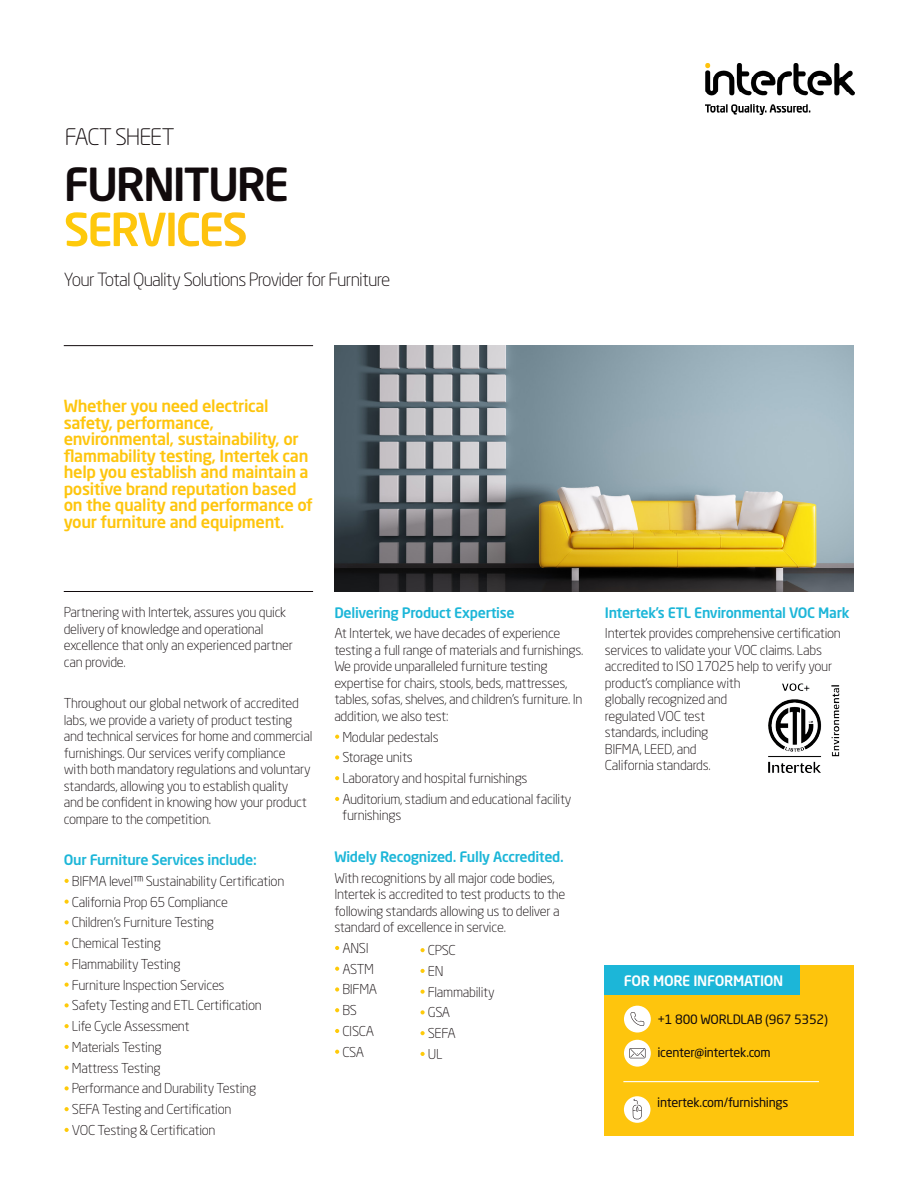
<style>
.page{position:relative;width:918px;height:1188px;background:#fff}
.page>*{position:absolute;margin:0;border:0;box-sizing:border-box;transform-origin:0 0}
.Paragraph_Style_1{font:500 45px/45px "Neo Sans Std";letter-spacing:-.05em;color:#110a0c}
.Paragraph_Style_1-2{font:300 22.5px "Neo Sans Std";letter-spacing:-.05em;color:#110a0c}
.Paragraph_Style_1-3{font:300 18px "Neo Sans Std";letter-spacing:-.045em;color:#110a0c}
.t1{font:500 16.5px/16.5px "Neo Sans Std";letter-spacing:-.02em;color:#fec50d}
.t2{font:500 14.25px "Neo Sans Std";letter-spacing:-.02em;color:#1cb6d8}
.t3{font:500 14.25px "Neo Sans Std";letter-spacing:-.02em;color:#fff}
.t4{font:300 13.5px/16.5px "Neo Sans Std";letter-spacing:-.02em;color:#110a0c}
.t5{font:12.75px "Neo Sans Std";letter-spacing:-.02em;color:#110a0c}
.s1{color:#fff}
</style>
<div class="page">
<img style="left:334px;top:345px;width:519px;height:247px">
<hr style="left:64px;top:591px;width:249px;height:1px;background:#110a0c">
<hr style="left:64px;top:345px;width:249px;height:1px;background:#110a0c">
<img style="left:705px;top:64px;width:149px;height:50px">
<div style="left:604px;top:965px;width:250px;height:170px;background:#fec50d"></div>
<div style="left:604px;top:965px;width:196px;height:30px;background:#1cb6d8"></div>
<div style="left:624px;top:1006px;width:27px;height:27px;background:#fff;border-radius:50%"></div>
<svg style="left:630px;top:1012px;width:14px;height:14px"></svg>
<div style="left:624px;top:1040px;width:27px;height:27px;background:#fff;border-radius:50%"></div>
<svg style="left:629px;top:1048px;width:16px;height:10px"></svg>
<div style="left:624px;top:1096px;width:26px;height:27px;background:#fff;border-radius:50%"></div>
<svg style="left:633px;top:1099px;width:9px;height:20px"></svg>
<hr style="left:623px;top:1081px;width:196px;height:1px;background:#fff">
<img style="left:768px;top:683px;width:72px;height:90px">
<p class="Paragraph_Style_1-2" style="left:65px;top:123px;width:111px">FACT SHEET</p>
<p class="Paragraph_Style_1" style="left:64px;top:161px;width:227px">FURNITURE<br><span class="s1">SERVICES</span></p>
<p class="Paragraph_Style_1-3" style="left:64px;top:268px;width:328px">Your Total Quality Solutions Provider for Furniture</p>
<p class="t1" style="left:64px;top:397px;width:251px">Whether you need electrical safety, performance, environmental, sustainability, or flammability testing, Intertek can help you establish and maintain a positive brand reputation based on the quality and performance of your furniture and equipment.</p>
<p class="t4" style="left:64px;top:604px;width:231px">Partnering with Intertek, assures you quick delivery of knowledge and operational excellence that only an experienced partner can provide.</p>
<p class="t4" style="left:64px;top:695px;width:250px">Throughout our global network of accredited labs, we provide a variety of product testing and technical services for home and commercial furnishings. Our services verify compliance with both mandatory regulations and voluntary standards, allowing you to establish quality<br>and be confident in knowing how your product compare to the competition.</p>
<p class="t2" style="left:64px;top:851px;width:195px">Our Furniture Services include:</p>
<p class="t4" style="left:64px;top:873px;width:222px"><span class="s1">•</span> BIFMA level™ Sustainability Certification</p>
<p class="t4" style="left:64px;top:893px;width:166px"><span class="s1">•</span> California Prop 65 Compliance</p>
<p class="t4" style="left:64px;top:914px;width:152px"><span class="s1">•</span> Children’s Furniture Testing</p>
<p class="t4" style="left:64px;top:935px;width:99px"><span class="s1">•</span> Chemical Testing</p>
<p class="t4" style="left:64px;top:956px;width:118px"><span class="s1">•</span> Flammability Testing</p>
<p class="t4" style="left:64px;top:976px;width:162px"><span class="s1">•</span> Furniture Inspection Services</p>
<p class="t4" style="left:64px;top:997px;width:200px"><span class="s1">•</span> Safety Testing and ETL Certification</p>
<p class="t4" style="left:64px;top:1018px;width:127px"><span class="s1">•</span> Life Cycle Assessment</p>
<p class="t4" style="left:64px;top:1039px;width:99px"><span class="s1">•</span> Materials Testing</p>
<p class="t4" style="left:64px;top:1059px;width:99px"><span class="s1">•</span> Mattress Testing</p>
<p class="t4" style="left:64px;top:1080px;width:194px"><span class="s1">•</span> Performance and Durability Testing</p>
<p class="t4" style="left:64px;top:1101px;width:169px"><span class="s1">•</span> SEFA Testing and Certification</p>
<p class="t4" style="left:64px;top:1122px;width:153px"><span class="s1">•</span> VOC Testing &amp; Certification</p>
<p class="t2" style="left:334px;top:603px;width:182px">Delivering Product Expertise</p>
<p class="t4" style="left:334px;top:625px;width:250px">At Intertek, we have decades of experience testing a full range of materials and furnishings.<br>We provide unparalleled furniture testing expertise for chairs, stools, beds, mattresses, tables, sofas, shelves, and children’s furniture. In addition, we also test:</p>
<p class="t4" style="left:334px;top:728px;width:106px"><span class="s1">•</span> Modular pedestals</p>
<p class="t4" style="left:334px;top:749px;width:80px"><span class="s1">•</span> Storage units</p>
<p class="t4" style="left:334px;top:770px;width:195px"><span class="s1">•</span> Laboratory and hospital furnishings</p>
<p class="t4" style="left:342px;top:791px;width:231px;text-indent:-8px"><span class="s1">•</span> Auditorium, stadium and educational facility furnishings</p>
<p class="t2" style="left:334px;top:848px;width:231px">Widely Recognized. Fully Accredited.</p>
<p class="t4" style="left:334px;top:869px;width:232px">With recognitions by all major code bodies, Intertek is accredited to test products to the following standards allowing us to deliver a standard of excellence in service.</p>
<p class="t4" style="left:334px;top:940px;width:36px"><span class="s1">•</span> ANSI</p>
<p class="t4" style="left:334px;top:960px;width:41px"><span class="s1">•</span> ASTM</p>
<p class="t4" style="left:334px;top:981px;width:44px"><span class="s1">•</span> BIFMA</p>
<p class="t4" style="left:334px;top:1002px;width:24px"><span class="s1">•</span> BS</p>
<p class="t4" style="left:334px;top:1023px;width:41px"><span class="s1">•</span> CISCA</p>
<p class="t4" style="left:334px;top:1043px;width:31px"><span class="s1">•</span> CSA</p>
<p class="t4" style="left:420px;top:942px;width:38px"><span class="s1">•</span> CPSC</p>
<p class="t4" style="left:420px;top:963px;width:25px"><span class="s1">•</span> EN</p>
<p class="t4" style="left:420px;top:983px;width:76px"><span class="s1">•</span> Flammability</p>
<p class="t4" style="left:420px;top:1004px;width:32px"><span class="s1">•</span> GSA</p>
<p class="t4" style="left:420px;top:1025px;width:38px"><span class="s1">•</span> SEFA</p>
<p class="t4" style="left:420px;top:1046px;width:24px"><span class="s1">•</span> UL</p>
<p class="t2" style="left:605px;top:603px;width:246px">Intertek’s ETL Environmental VOC Mark</p>
<p class="t4" style="left:605px;top:625px;width:238px">Intertek provides comprehensive certification services to validate your VOC claims. Labs accredited to ISO 17025 help to verify your product’s compliance with<br>globally recognized and<br>regulated VOC test<br>standards, including<br>BIFMA, LEED, and<br>California standards.</p>
<p class="t3" style="left:624px;top:972px;width:161px">FOR MORE INFORMATION</p>
<p class="t5" style="left:657px;top:1012px;width:172px">+1 800 WORLDLAB (967 5352)</p>
<p class="t5" style="left:657px;top:1044px;width:115px">icenter@intertek.com</p>
<p class="t5" style="left:657px;top:1095px;width:133px">intertek.com/furnishings</p>
</div>
